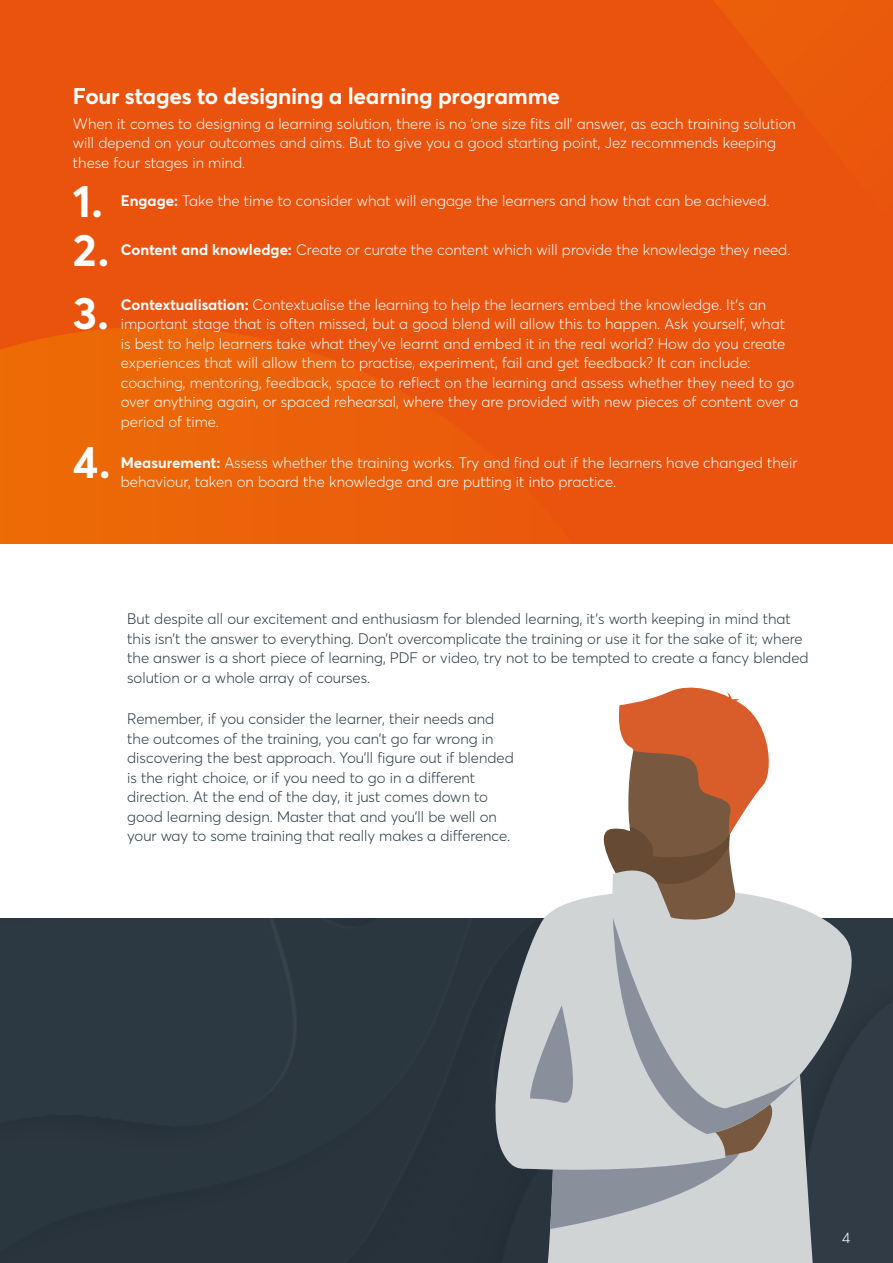
<style>
.page{position:relative;width:893px;height:1263px;background:#fff}
.page>*{position:absolute;margin:0;border:0;box-sizing:border-box;transform-origin:0 0}
.t1{font:700 45px "Averta";color:#fff}
.t2{font:700 22.5px "Averta";letter-spacing:-.01em;color:#fff}
.t3{font:300 15px/19.5px "Averta";color:#fff}
.t4{font:300 15px/19.5px "Averta";color:#293a45}
.s1{font-weight:700}
</style>
<div class="page">
<div style="left:0;top:918px;width:893px;height:345px;background:#2b373f"></div>
<img style="left:0;top:0;width:893px;height:544px">
<div style="left:541px;top:1229px;width:275px;height:34px;background:#d1d4d4"></div>
<svg style="left:479px;top:918px;width:34px;height:284px;background:#485158"></svg>
<svg style="left:513px;top:687px;width:349px;height:542px"></svg>
<p class="t2" style="left:73px;top:80px;width:489px">Four stages to designing a learning programme</p>
<p class="t3" style="left:73px;top:113px;width:724px">When it comes to designing a learning solution, there is no ‘one size fits all’ answer, as each training solution will depend on your outcomes and aims. But to give you a good starting point, Jez recommends keeping these four stages in mind.</p>
<p class="t3" style="left:121px;top:190px;width:650px"><span class="s1">Engage:</span> Take the time to consider what will engage the learners and how that can be achieved.</p>
<p class="t3" style="left:121px;top:239px;width:671px"><span class="s1">Content and knowledge:</span> Create or curate the content which will provide the knowledge they need.</p>
<p class="t1" style="left:73px;top:169px;width:32px">1.</p>
<p class="t1" style="left:73px;top:219px;width:38px">2.</p>
<p class="t1" style="left:73px;top:282px;width:38px">3.</p>
<p class="t3" style="left:121px;top:294px;width:679px"><span class="s1">Contextualisation:</span> Contextualise the learning to help the learners embed the knowledge. It’s an important stage that is often missed, but a good blend will allow this to happen. Ask yourself, what is best to help learners take what they’ve learnt and embed it in the real world? How do you create experiences that will allow them to practise, experiment, fail and get feedback? It can include: coaching, mentoring, feedback, space to reflect on the learning and assess whether they need to go over anything again, or spaced rehearsal, where they are provided with new pieces of content over a period of time.</p>
<p class="t3" style="left:121px;top:452px;width:678px"><span class="s1">Measurement:</span> Assess whether the training works. Try and find out if the learners have changed their behaviour, taken on board the knowledge and are putting it into practice.</p>
<p class="t1" style="left:73px;top:431px;width:40px">4.</p>
<p class="t4" style="left:127px;top:609px;width:683px">But despite all our excitement and enthusiasm for blended learning, it’s worth keeping in mind that this isn’t the answer to everything. Don’t overcomplicate the training or use it for the sake of it; where the answer is a short piece of learning, PDF or video, try not to be tempted to create a fancy blended solution or a whole array of courses.</p>
<p class="t4" style="left:127px;top:708px;width:388px">Remember, if you consider the learner, their needs and the outcomes of the training, you can’t go far wrong in discovering the best approach. You’ll figure out if blended is the right choice, or if you need to go in a different direction. At the end of the day, it just comes down to good learning design. Master that and you’ll be well on your way to some training that really makes a difference.</p>
<p class="t3" style="left:842px;top:1227px;width:10px">4</p>
</div>
